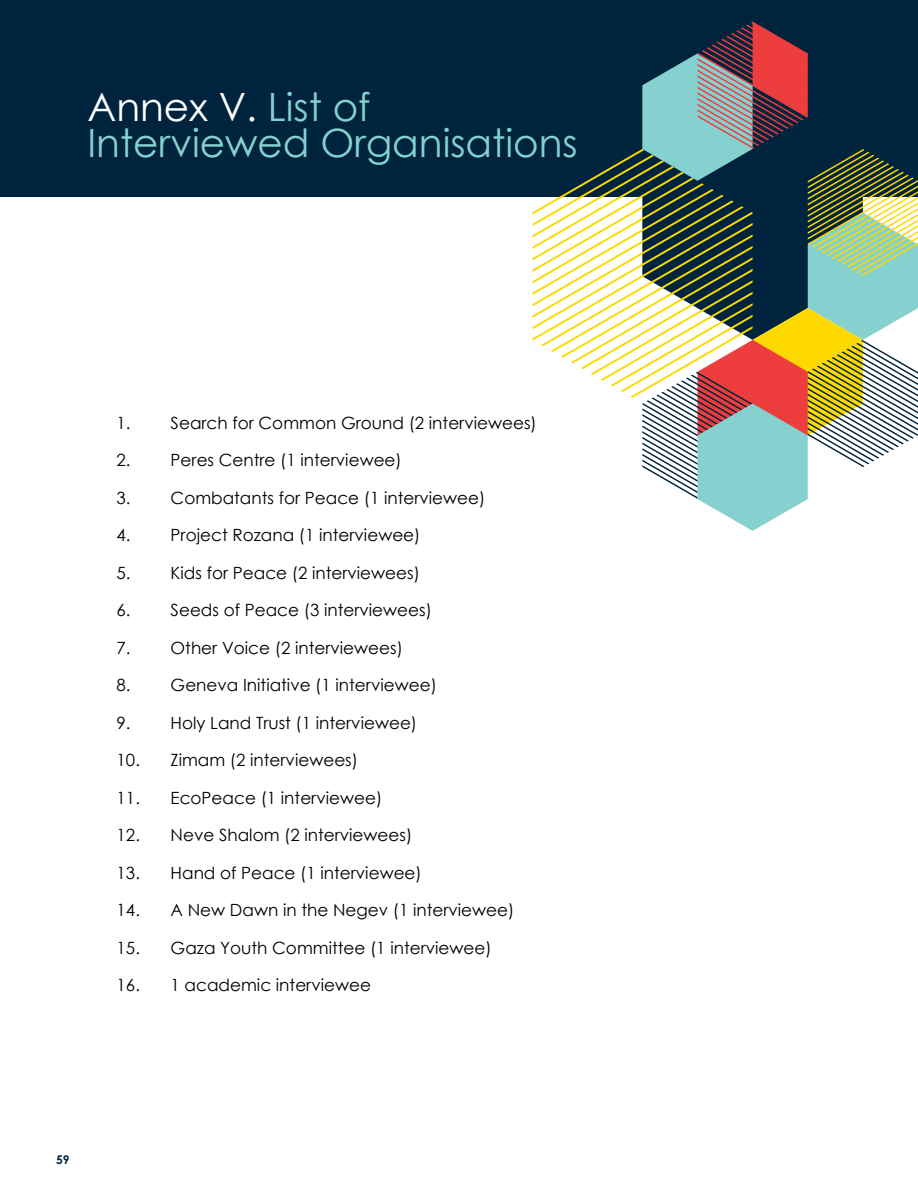
<style>
.page{position:relative;width:918px;height:1188px;background:#fff}
.page>*{position:absolute;margin:0;border:0;box-sizing:border-box;transform-origin:0 0}
.t1{font:39px/36px "Century Gothic";color:#85d1cf}
.t2{font:16.8px "Century Gothic";color:#000}
.t3{font:700 12px "Century Gothic";color:#00243d}
.s1{color:#fff}
</style>
<div class="page">
<div style="left:0;top:0;width:918px;height:197px;background:#00243d"></div>
<svg style="left:533px;top:22px;width:385px;height:509px"></svg>
<h1 class="t1" style="left:87px;top:88px;width:492px"><span class="s1">Annex V.</span> List of<br>Interviewed Organisations</h1>
<p class="t2" style="left:117px;top:411px;width:422px">1. Search for Common Ground (2 interviewees)</p>
<p class="t2" style="left:117px;top:449px;width:287px">2. Peres Centre (1 interviewee)</p>
<p class="t2" style="left:117px;top:486px;width:370px">3. Combatants for Peace (1 interviewee)</p>
<p class="t2" style="left:117px;top:524px;width:305px">4. Project Rozana (1 interviewee)</p>
<p class="t2" style="left:117px;top:561px;width:305px">5. Kids for Peace (2 interviewees)</p>
<p class="t2" style="left:117px;top:599px;width:317px">6. Seeds of Peace (3 interviewees)</p>
<p class="t2" style="left:117px;top:636px;width:288px">7. Other Voice (2 interviewees)</p>
<p class="t2" style="left:117px;top:674px;width:322px">8. Geneva Initiative (1 interviewee)</p>
<p class="t2" style="left:117px;top:711px;width:302px">9. Holy Land Trust (1 interviewee)</p>
<p class="t2" style="left:117px;top:749px;width:243px">10. Zimam (2 interviewees)</p>
<p class="t2" style="left:117px;top:786px;width:267px">11. EcoPeace (1 interviewee)</p>
<p class="t2" style="left:117px;top:824px;width:297px">12. Neve Shalom (2 interviewees)</p>
<p class="t2" style="left:117px;top:861px;width:307px">13. Hand of Peace (1 interviewee)</p>
<p class="t2" style="left:117px;top:899px;width:399px">14. A New Dawn in the Negev (1 interviewee)</p>
<p class="t2" style="left:117px;top:936px;width:377px">15. Gaza Youth Committee (1 interviewee)</p>
<p class="t2" style="left:117px;top:974px;width:256px">16. 1 academic interviewee</p>
<p class="t3" style="left:56px;top:1150px;width:15px">59</p>
</div>
